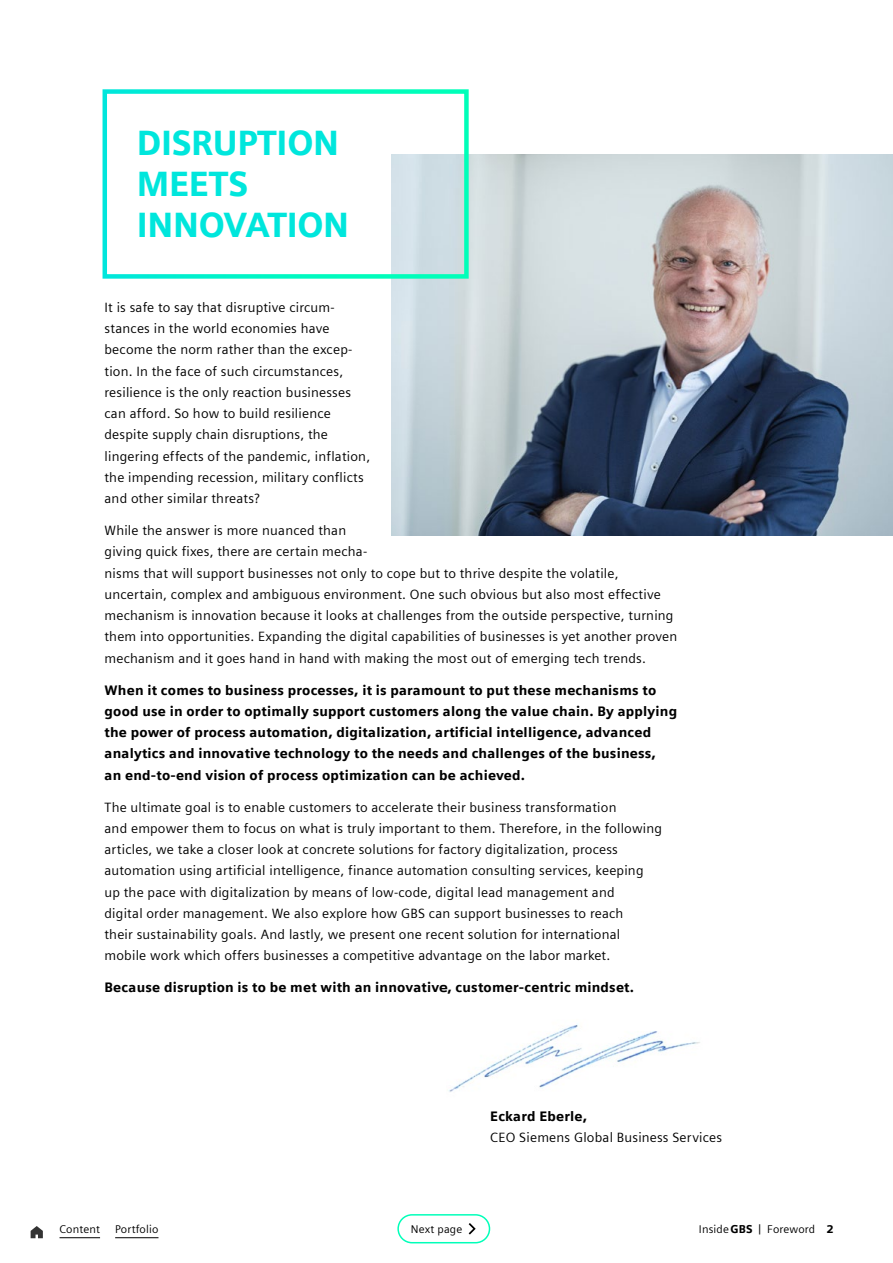
<style>
.page{position:relative;width:893px;height:1263px;background:#fff}
.page>*{position:absolute;margin:0;border:0;box-sizing:border-box;transform-origin:0 0}
.t1{font:900 34.5px/41.4px "Siemens Sans";letter-spacing:-.01em;color:#00e6dc}
.t2{font:13.5px/21.3px "Siemens Sans Global";letter-spacing:.015em;color:#000}
.t3{font:900 13.5px/21.3px "Siemens Sans";letter-spacing:.015em;color:#000}
.t4{font:11.25px "Siemens Sans Global";letter-spacing:.015em;color:#000}
.s1{font-family:"Siemens Sans";font-weight:900}
</style>
<div class="page">
<hr style="left:60px;top:1237px;width:40px;height:1px;background:#000">
<hr style="left:115px;top:1237px;width:43px;height:1px;background:#000">
<div style="left:397px;top:1214px;width:93px;height:29px;border:2px solid #00ffb9;border-radius:14px"></div>
<svg style="left:469px;top:1223px;width:7px;height:11px"></svg>
<img style="left:391px;top:154px;width:502px;height:382px">
<svg style="left:31px;top:1226px;width:12px;height:12px"></svg>
<img style="left:449px;top:1024px;width:251px;height:68px">
<h1 class="t1" style="left:137px;top:120px;width:214px">DISRUPTION<br>MEETS<br>INNOVATION</h1>
<p class="t2" style="left:105px;top:296px;width:267px">It is safe to say that disruptive circum&shy;stances in the world economies have become the norm rather than the excep&shy;tion. In the face of such circumstances, resilience is the only reaction businesses can afford. So how to build resilience despite supply chain disruptions, the lingering effects of the pandemic, inflation, the impending recession, military conflicts and other similar threats?</p>
<p class="t2" style="left:105px;top:520px;width:574px">While the answer is more nuanced than<br>giving quick fixes, there are certain mecha-<br>nisms that will support businesses not only to cope but to thrive despite the volatile, uncertain, complex and ambiguous environment. One such obvious but also most effective mechanism is innovation because it looks at challenges from the outside perspective, turning them into opportunities. Expanding the digital capabilities of businesses is yet another proven mechanism and it goes hand in hand with making the most out of emerging tech trends.</p>
<p class="t3" style="left:105px;top:678px;width:574px">When it comes to business processes, it is paramount to put these mechanisms to good use in order to optimally support customers along the value chain. By applying the power of process automation, digitalization, artificial intelligence, advanced analytics and innovative technology to the needs and challenges of the business,<br>an end-to-end vision of process optimization can be achieved.</p>
<p class="t2" style="left:105px;top:796px;width:559px">The ultimate goal is to enable customers to accelerate their business transformation<br>and empower them to focus on what is truly important to them. Therefore, in the following articles, we take a closer look at concrete solutions for factory digitalization, process automation using artificial intelligence, finance automation consulting services, keeping up the pace with digitalization by means of low-code, digital lead management and<br>digital order management. We also explore how GBS can support businesses to reach<br>their sustainability goals. And lastly, we present one recent solution for international mobile work which offers businesses a competitive advantage on the labor market.</p>
<p class="t3" style="left:105px;top:976px;width:531px">Because disruption is to be met with an innovative, customer-centric mindset.</p>
<p class="t4" style="left:60px;top:1223px;width:42px">Content</p>
<p class="t4" style="left:115px;top:1223px;width:45px">Portfolio</p>
<p class="t3" style="left:490px;top:1105px;width:98px">Eckard Eberle,</p>
<p class="t2" style="left:490px;top:1127px;width:233px">CEO Siemens Global Business Services</p>
<p class="t4" style="left:411px;top:1222px;width:53px">Next page</p>
<p class="t4" style="left:699px;top:1223px;width:136px">Inside<span class="s1">GBS</span> | Foreword <span class="s1">2</span></p>
</div>
